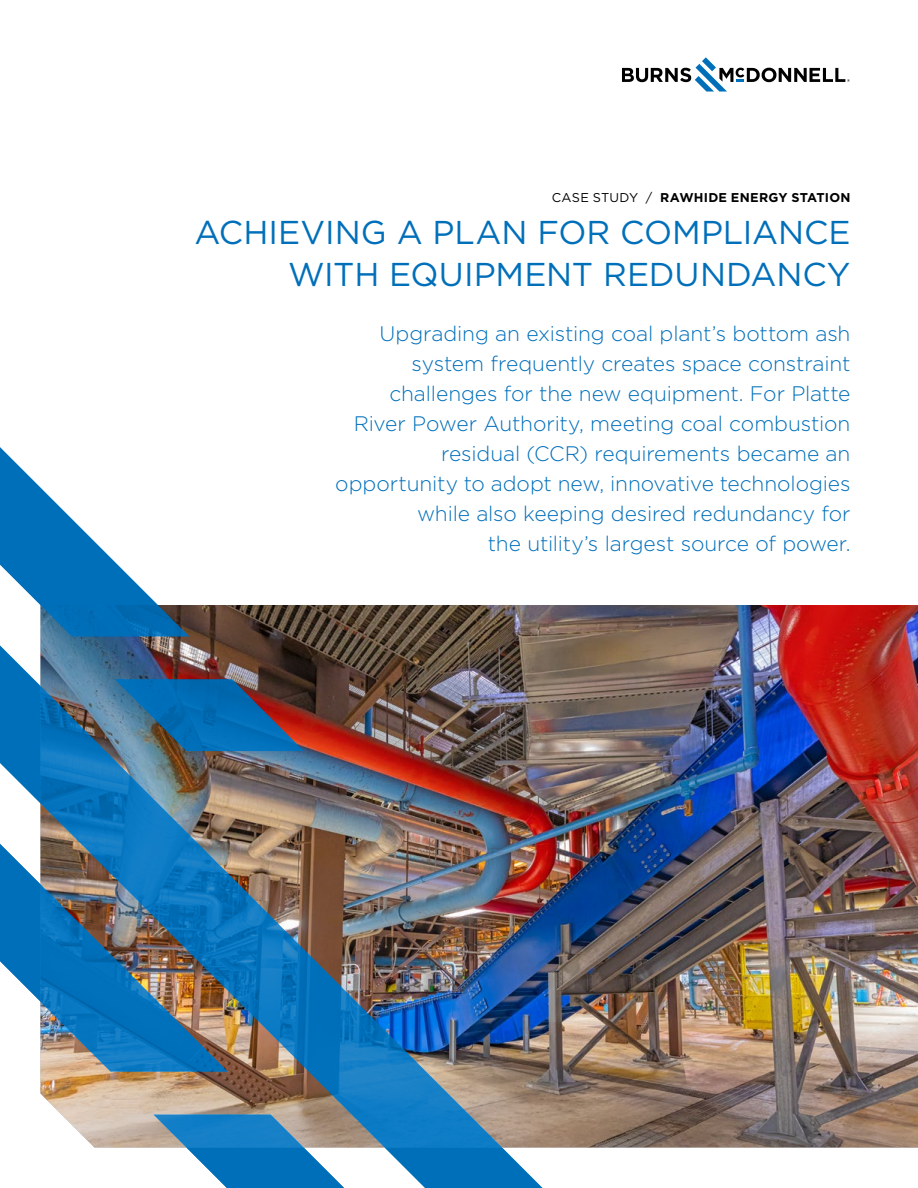
<style>
.page{position:relative;width:918px;height:1188px;background:#fff}
.page>*{position:absolute;margin:0;border:0;box-sizing:border-box;transform-origin:0 0}
.t1{font:33px/42px "Gotham";color:#006fba;text-align:right}
.t2{font:300 21px/30px "Gotham";letter-spacing:-.005em;color:#006fba;text-align:right}
.t3{font:700 12.75px "Gotham";letter-spacing:.015em;color:#000}
.s1{font-weight:400}
</style>
<div class="page">
<img style="left:189px;top:605px;width:729px;height:542px">
<svg style="left:622px;top:57px;width:228px;height:35px"></svg>
<svg style="left:0;top:447px;width:189px;height:185px"></svg>
<img style="left:0;top:632px;width:556px;height:556px">
<img style="left:0;top:831px;width:228px;height:241px">
<svg style="left:153px;top:1115px;width:205px;height:73px"></svg>
<p class="t3" style="left:552px;top:189px;width:300px"><span class="s1">CASE STUDY /</span> RAWHIDE ENERGY STATION</p>
<h1 class="t1" style="left:194px;top:210px;width:658px">ACHIEVING A PLAN FOR COMPLIANCE<br>WITH EQUIPMENT REDUNDANCY</h1>
<p class="t2" style="left:335px;top:318px;width:517px">Upgrading an existing coal plant’s bottom ash system frequently creates space constraint challenges for the new equipment. For Platte River Power Authority, meeting coal combustion residual (CCR) requirements became an opportunity to adopt new, innovative technologies while also keeping desired redundancy for<br>the utility’s largest source of power.</p>
</div>
